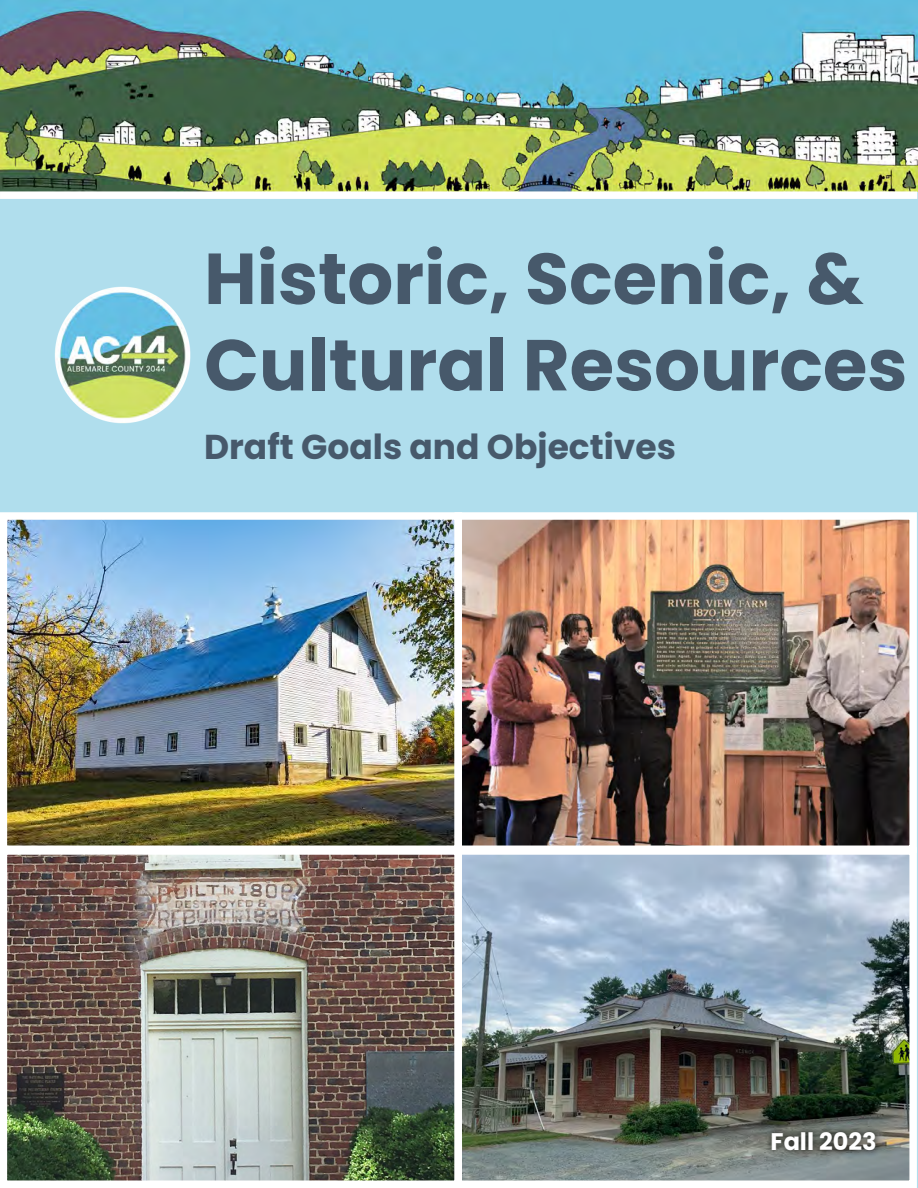
<style>
.page{position:relative;width:918px;height:1188px;background:#fff}
.page>*{position:absolute;margin:0;border:0;box-sizing:border-box;transform-origin:0 0}
.t1{font:700 72px/86.4px "Poppins";color:#47596b}
.t2{font:700 34.5px "Poppins";color:#47596b}
.t3{font:700 24px "Poppins";color:#fff}
</style>
<div class="page">
<div style="left:0;top:191px;width:917px;height:997px;background:#b0deed"></div>
<img style="left:0;top:0;width:918px;height:191px">
<img style="left:54px;top:286px;width:137px;height:137px">
<img style="left:9px;top:521px;width:899px;height:323px">
<div style="left:0;top:512px;width:462px;height:341px;border:8px solid #fff"></div>
<img style="left:9px;top:856px;width:899px;height:323px">
<div style="left:0;top:847px;width:462px;height:341px;border:8px solid #fff"></div>
<div style="left:454px;top:512px;width:463px;height:341px;border:8px solid #fff"></div>
<div style="left:454px;top:847px;width:463px;height:341px;border:8px solid #fff"></div>
<div style="left:0;top:191px;width:917px;height:8px;background:#fff"></div>
<div style="left:765px;top:1125px;width:118px;height:33px;background:#000;opacity:.85"></div>
<p class="t1" style="left:204px;top:236px;width:705px">Historic, Scenic, &amp;<br>Cultural Resources</p>
<p class="t2" style="left:204px;top:427px;width:473px">Draft Goals and Objectives</p>
<p class="t3" style="left:771px;top:1128px;width:108px">Fall 2023</p>
</div>
